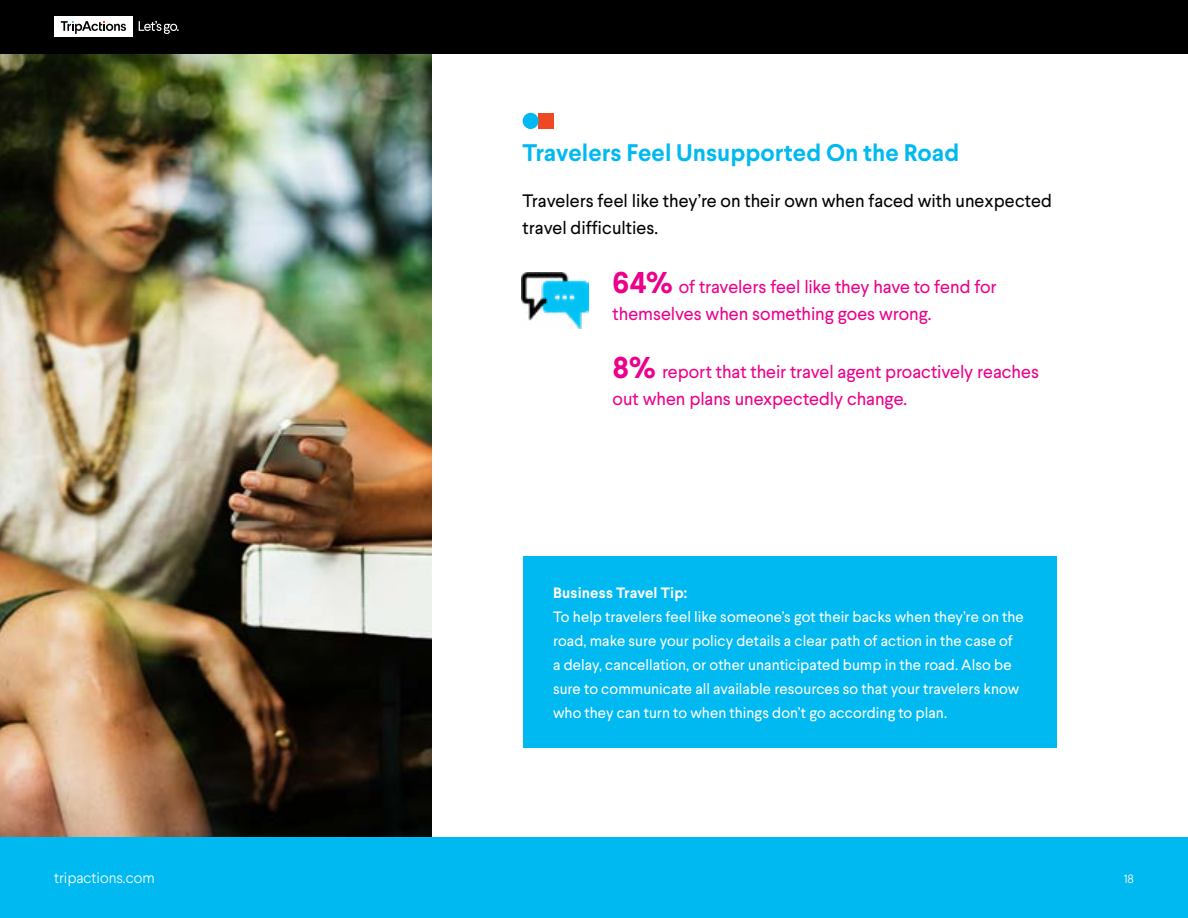
<style>
.page{position:relative;width:1188px;height:918px;background:#fff}
.page>*{position:absolute;margin:0;border:0;box-sizing:border-box;transform-origin:0 0}
.t1{font:700 24px "Larsseit";color:#00b9f1}
.t2{font:18px/27px "Larsseit";letter-spacing:-.005em;color:#ec008c}
.t3{font:18px/27px "Larsseit";color:#000}
.t4{font:15px/24px "Larsseit";letter-spacing:.005em;color:#fff}
.t5{font:700 15px "Larsseit";letter-spacing:.01em;color:#fff}
.t6{font:300 15px "Larsseit";color:#fff}
.t7{font:300 12px "Larsseit";color:#fff}
.s1{font-weight:700;font-size:30px}
</style>
<div class="page">
<div style="left:0;top:837px;width:1188px;height:81px;background:#00b9f1"></div>
<img style="left:0;top:54px;width:431px;height:783px">
<div style="left:523px;top:556px;width:533px;height:192px;background:#00b9f1"></div>
<img style="left:521px;top:273px;width:68px;height:55px">
<div style="left:0;top:0;width:1188px;height:54px;background:#000"></div>
<div style="left:54px;top:16px;width:79px;height:22px;background:#fff"></div>
<svg style="left:139px;top:21px;width:40px;height:13px"></svg>
<svg style="left:61px;top:21px;width:65px;height:13px"></svg>
<div style="left:539px;top:113px;width:15px;height:16px;background:#ef4923"></div>
<div style="left:523px;top:113px;width:16px;height:16px;background:#00b9f1;border-radius:50%"></div>
<h1 class="t1" style="left:523px;top:137px;width:438px">Travelers Feel Unsupported On the Road</h1>
<p class="t3" style="left:523px;top:187px;width:531px">Travelers feel like they’re on their own when faced with unexpected travel difficulties.</p>
<p class="t2" style="left:613px;top:273px;width:386px"><span class="s1">64%</span> of travelers feel like they have to fend for themselves when something goes wrong.</p>
<p class="t2" style="left:613px;top:358px;width:428px"><span class="s1">8%</span> report that their travel agent proactively reaches out when plans unexpectedly change.</p>
<p class="t5" style="left:553px;top:583px;width:136px">Business Travel Tip:</p>
<p class="t4" style="left:553px;top:604px;width:472px">To help travelers feel like someone’s got their backs when they’re on the road, make sure your policy details a clear path of action in the case of a delay, cancellation, or other unanticipated bump in the road. Also be sure to communicate all available resources so that your travelers know who they can turn to when things don’t go according to plan.</p>
<p class="t6" style="left:54px;top:869px;width:102px">tripactions.com</p>
<p class="t7" style="left:1124px;top:871px;width:12px">18</p>
</div>
